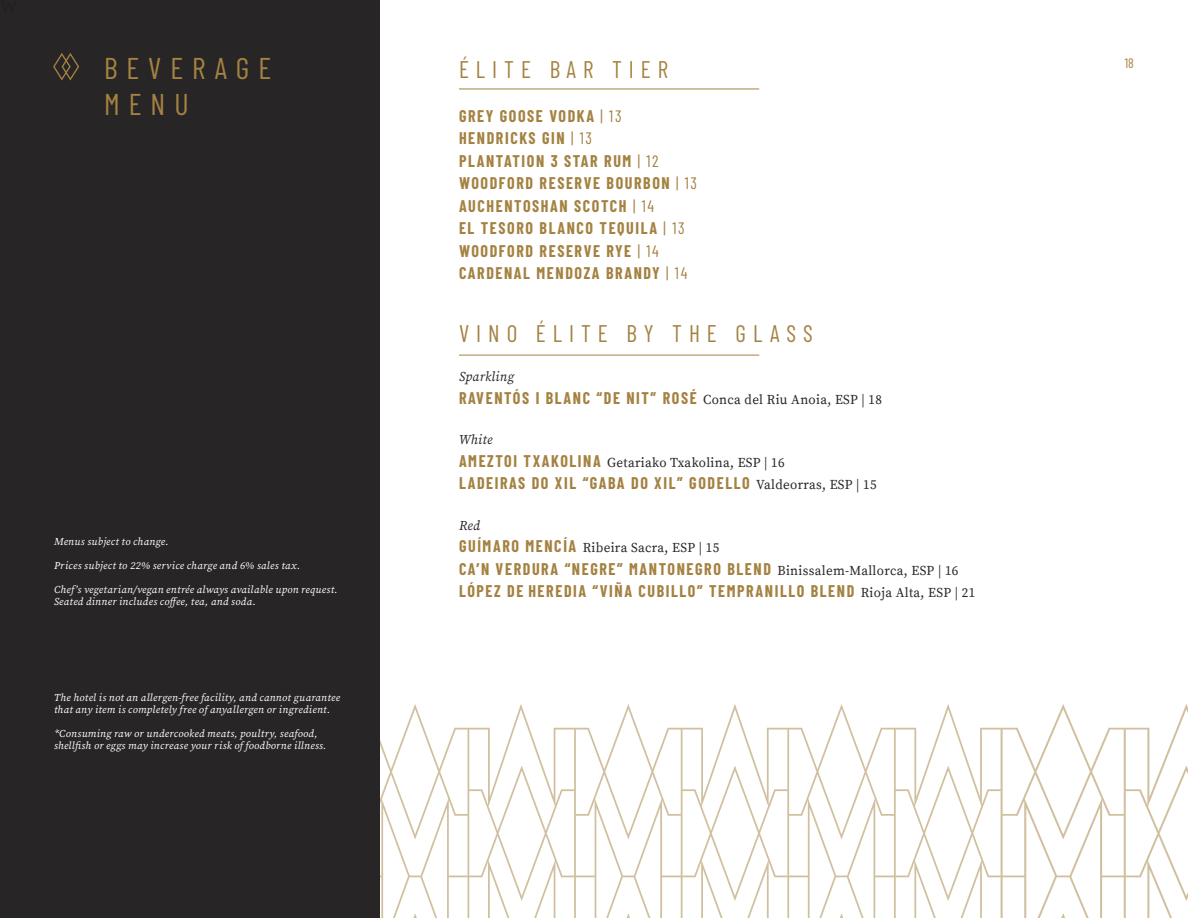
<style>
.page{position:relative;width:1188px;height:918px;background:#fff}
.page>*{position:absolute;margin:0;border:0;box-sizing:border-box;transform-origin:0 0}
.t1{font:30px/36px "Barlow Condensed";letter-spacing:.3em;color:#a48242}
.t2{font:24px "Barlow Condensed";letter-spacing:.3em;color:#a48242}
.t3{font:700 16.5px/22.5px "Barlow Condensed";letter-spacing:.1em;color:#a48242}
.t4{font:13.5px "Source Serif Pro";letter-spacing:.025em;color:#282526}
.t5{font:italic 13.5px "Source Serif Variable";letter-spacing:.025em;color:#282526}
.t6{font:13.5px "Barlow Condensed";color:#a48242}
.t7{font:italic 10.5px/12px "Source Serif Variable";letter-spacing:.025em;color:#fff}
.s1{font-weight:400}
.s2{font-family:"Source Serif Pro";font-weight:400;font-size:13.5px;color:#282526}
.s3{font-family:"Barlow Condensed";font-weight:700;font-size:16.5px;color:#a48242}
</style>
<div class="page">
<svg style="left:379px;top:704px;width:809px;height:214px"></svg>
<div style="left:0;top:0;width:379px;height:918px;background:#282526"></div>
<svg style="left:53px;top:53px;width:26px;height:28px"></svg>
<hr style="left:459px;top:89px;width:300px;height:1px;background:#a48242">
<hr style="left:459px;top:355px;width:300px;height:1px;background:#a48242">
<p class="t1" style="left:104px;top:48px;width:169px">BEVERAGE<br>MENU</p>
<p class="t7" style="left:54px;top:536px;width:116px">Menus subject to change.</p>
<p class="t7" style="left:54px;top:560px;width:248px">Prices subject to 22% service charge and 6% sales tax.</p>
<p class="t7" style="left:54px;top:584px;width:285px">Chef’s vegetarian/vegan entrée always available upon request.<br>Seated dinner includes coffee, tea, and soda.</p>
<p class="t7" style="left:54px;top:692px;width:287px">The hotel is not an allergen-free facility, and cannot guarantee that any item is completely free of anyallergen or ingredient.</p>
<p class="t7" style="left:54px;top:728px;width:274px">*Consuming raw or undercooked meats, poultry, seafood, shellfish or eggs may increase your risk of foodborne illness.</p>
<p class="t2" style="left:459px;top:52px;width:211px">ÉLITE BAR TIER</p>
<p class="t3" style="left:459px;top:104px;width:164px">GREY GOOSE VODKA <span class="s1">| 13</span></p>
<p class="t3" style="left:459px;top:126px;width:134px">HENDRICKS GIN <span class="s1">| 13</span></p>
<p class="t3" style="left:459px;top:149px;width:201px">PLANTATION 3 STAR RUM <span class="s1">| 12</span></p>
<p class="t3" style="left:459px;top:171px;width:240px">WOODFORD RESERVE BOURBON <span class="s1">| 13</span></p>
<p class="t3" style="left:459px;top:194px;width:197px">AUCHENTOSHAN SCOTCH <span class="s1">| 14</span></p>
<p class="t3" style="left:459px;top:216px;width:227px">EL TESORO BLANCO TEQUILA <span class="s1">| 13</span></p>
<p class="t3" style="left:459px;top:239px;width:201px">WOODFORD RESERVE RYE <span class="s1">| 14</span></p>
<p class="t3" style="left:459px;top:261px;width:230px">CARDENAL MENDOZA BRANDY <span class="s1">| 14</span></p>
<p class="t2" style="left:459px;top:316px;width:355px">VINO ÉLITE BY THE GLASS</p>
<p class="t5" style="left:459px;top:368px;width:57px">Sparkling</p>
<p class="t3" style="left:459px;top:386px;width:425px">RAVENTÓS I BLANC “DE NIT” ROSÉ <span class="s2">Conca del Riu Anoia, ESP | 18</span></p>
<p class="t5" style="left:459px;top:431px;width:35px">White</p>
<p class="t4" style="left:459px;top:454px;width:327px"><span class="s3">AMEZTOI TXAKOLINA</span> Getariako Txakolina, ESP | 16</p>
<p class="t3" style="left:459px;top:471px;width:419px">LADEIRAS DO XIL “GABA DO XIL” GODELLO <span class="s2">Valdeorras, ESP | 15</span></p>
<p class="t5" style="left:459px;top:516px;width:23px">Red</p>
<p class="t4" style="left:459px;top:540px;width:262px"><span class="s3">GUÍMARO MENCÍA</span> Ribeira Sacra, ESP | 15</p>
<p class="t3" style="left:459px;top:557px;width:518px">CA’N VERDURA “NEGRE” MANTONEGRO BLEND <span class="s2">Binissalem-Mallorca, ESP | 16<br></span>LÓPEZ DE HEREDIA “VIÑA CUBILLO” TEMPRANILLO BLEND <span class="s2">Rioja Alta, ESP | 21</span></p>
<p class="t6" style="left:1125px;top:53px;width:11px">18</p>
</div>
